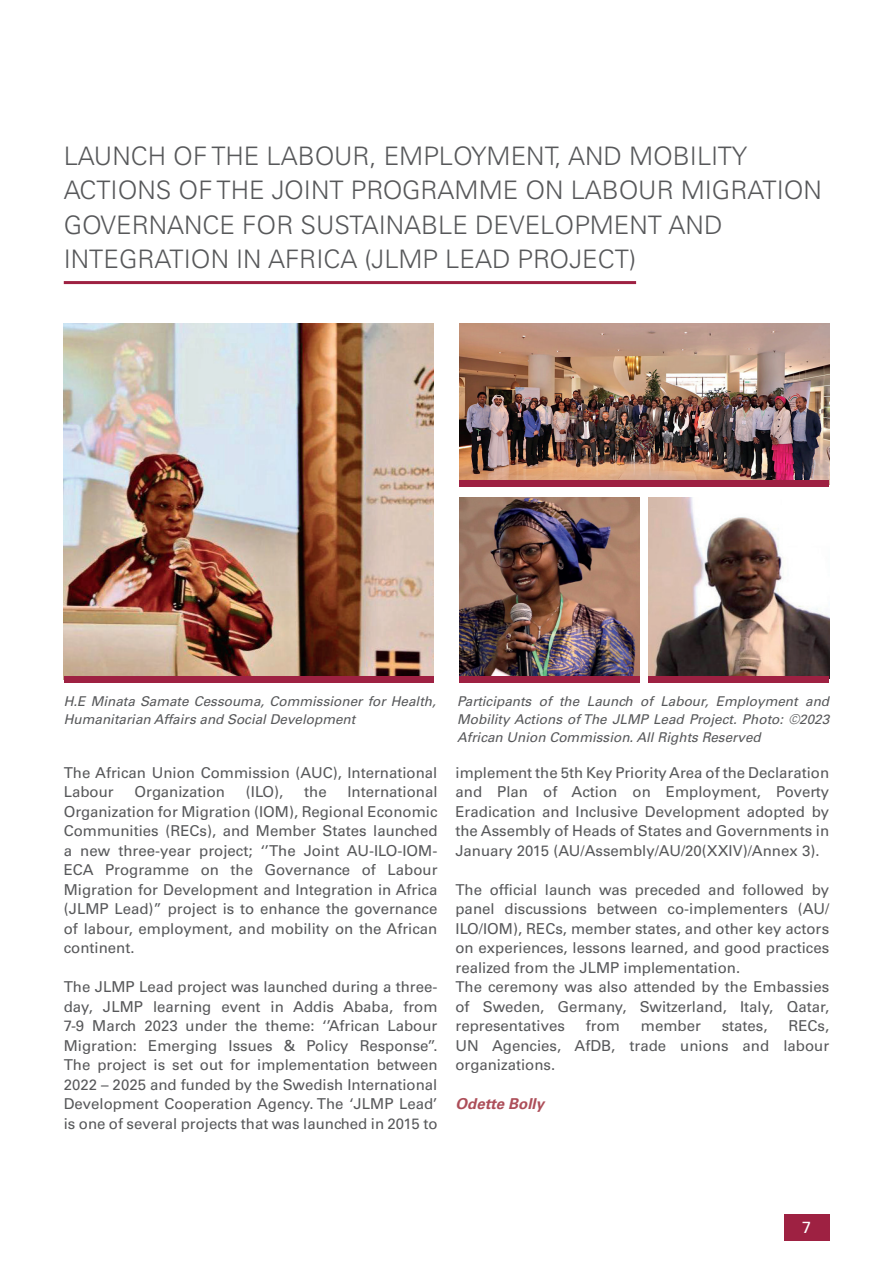
<style>
.page{position:relative;width:893px;height:1263px;background:#fff}
.page>*{position:absolute;margin:0;border:0;box-sizing:border-box;transform-origin:0 0}
.t1{font:300 25.5px/34.5px "Univers";color:#57585a}
.t2{font:16.2px "Univers";color:#fff}
.t3{font:15px/19.5px "Univers";color:#57585a;text-align:justify}
.t4{font:italic 700 15px "Univers";color:#ad4e59}
.t5{font:italic 13.5px/18px "Univers";color:#57585a}
</style>
<div class="page">
<div style="left:784px;top:1214px;width:45px;height:26px;background:#9e2142"></div>
<hr style="left:64px;top:281px;width:572px;height:3px;background:#9e2142">
<img style="left:64px;top:323px;width:370px;height:353px">
<img style="left:459px;top:323px;width:370px;height:157px">
<img style="left:459px;top:497px;width:181px;height:179px">
<div style="left:64px;top:676px;width:370px;height:6px;background:#9e2142"></div>
<div style="left:459px;top:676px;width:181px;height:6px;background:#9e2142"></div>
<div style="left:459px;top:480px;width:370px;height:7px;background:#9e2142"></div>
<img style="left:648px;top:497px;width:181px;height:179px">
<div style="left:648px;top:676px;width:181px;height:6px;background:#9e2142"></div>
<p class="t1" style="left:64px;top:139px;width:760px">LAUNCH OF THE LABOUR, EMPLOYMENT, AND MOBILITY ACTIONS OF THE JOINT PROGRAMME ON LABOUR MIGRATION GOVERNANCE FOR SUSTAINABLE DEVELOPMENT AND INTEGRATION IN AFRICA (JLMP LEAD PROJECT)</p>
<p class="t5" style="left:64px;top:693px;width:374px">H.E Minata Samate Cessouma, Commissioner for Health,<br>Humanitarian Affairs and Social Development</p>
<p class="t5" style="left:457px;top:693px;width:374px;text-align:justify">Participants of the Launch of Labour, Employment and Mobility Actions of The JLMP Lead Project. Photo: ©2023<br>African Union Commission. All Rights Reserved</p>
<p class="t3" style="left:64px;top:763px;width:375px">The African Union Commission (AUC), International<br>Labour</p>
<p class="t3" style="left:135px;top:782px;width:92px">Organization</p>
<p class="t3" style="left:246px;top:782px;width:39px">(ILO),</p>
<p class="t3" style="left:304px;top:782px;width:24px">the</p>
<p class="t3" style="left:64px;top:782px;width:375px;text-indent:284px">International Organization for Migration (IOM), Regional Economic Communities (RECs), and Member States launched a new three-year project; ‘’The Joint AU-ILO-IOM-ECA Programme on the Governance of Labour Migration for Development and Integration in Africa (JLMP Lead)” project is to enhance the governance of labour, employment, and mobility on the African continent.</p>
<p class="t3" style="left:64px;top:977px;width:375px">The JLMP Lead project was launched during a three&shy;day, JLMP learning event in Addis Ababa, from 7-9 March 2023 under the theme: ‘’African Labour Migration: Emerging Issues &amp; Policy Response’’.<br>The project is set out for implementation between 2022 – 2025 and funded by the Swedish International Development Cooperation Agency. The ‘JLMP Lead’ is one of several projects that was launched in 2015 to</p>
<p class="t3" style="left:455px;top:763px;width:375px">implement the 5th Key Priority Area of the Declaration and Plan of Action on Employment, Poverty Eradication and Inclusive Development adopted by the Assembly of Heads of States and Governments in January 2015 (AU/Assembly/AU/20(XXIV)/Annex 3).</p>
<p class="t3" style="left:455px;top:880px;width:375px">The official launch was preceded and followed by panel discussions between co-implementers (AU/ ILO/IOM), RECs, member states, and other key actors on experiences, lessons learned, and good practices realized from the JLMP implementation.</p>
<p class="t3" style="left:455px;top:977px;width:375px">The ceremony was also attended by the Embassies of Sweden, Germany, Switzerland, Italy, Qatar, representatives</p>
<p class="t3" style="left:586px;top:1016px;width:36px">from</p>
<p class="t3" style="left:641px;top:1016px;width:61px">member</p>
<p class="t3" style="left:722px;top:1016px;width:47px">states,</p>
<p class="t3" style="left:455px;top:1016px;width:375px;text-indent:333px">RECs, UN Agencies, AfDB, trade unions and labour organizations.</p>
<p class="t4" style="left:455px;top:1095px;width:90px">Odette Bolly</p>
<p class="t2" style="left:802px;top:1218px;width:11px">7</p>
</div>
